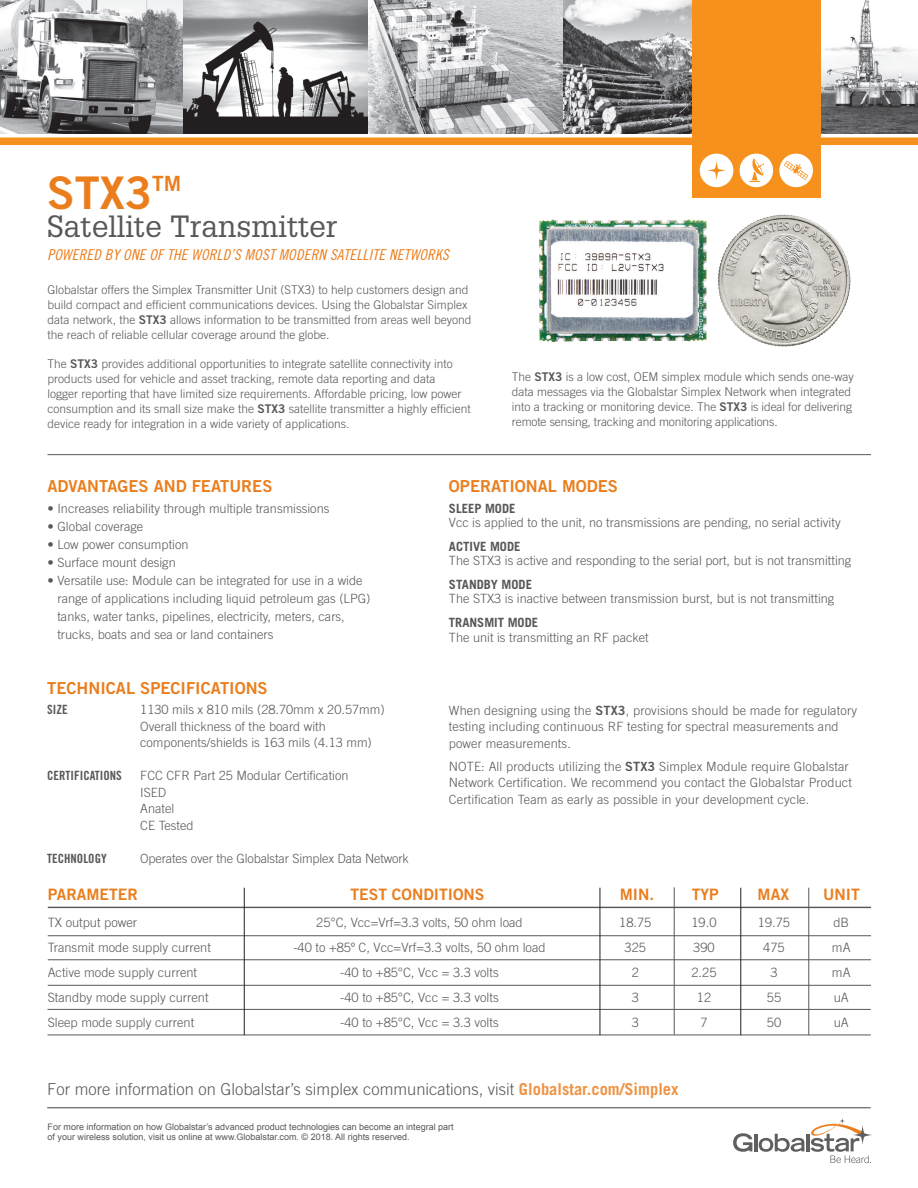
<style>
.page{position:relative;width:918px;height:1188px;background:#fff}
.page>*{position:absolute;margin:0;border:0;box-sizing:border-box;transform-origin:0 0}
.t1{font:45px "Trade Gothic Bold Two";color:#ea7e1d}
.t2{font:30px "Glypha";color:#57585a}
.t3{font:300 16.5px "Trade Gothic";color:#57585a}
.t4{font:16.5px "Trade Gothic Bold Two";color:#ea7e1d}
.t5{font:15.75px "Trade Gothic Bold Two";color:#ea7e1d}
.t6{font:15px "Trade Gothic Cond Eighteen Obl";letter-spacing:.02em;color:#ea7e1d}
.t7{font:300 12.9px "Trade Gothic";color:#57585a}
.t8{font:300 12.75px/16.5px "Trade Gothic";color:#57585a}
.t9{font:700 12.75px "Trade Gothic";color:#57585a}
.t10{font:12.75px "Trade Gothic Bold Cond Twenty";color:#57585a}
.t11{font:300 12px/15px "Trade Gothic";color:#57585a}
.t12{font:9px/10.2px "Arial";color:#57585a}
.s1{font-family:"Trade Gothic Bold Two";font-weight:400}
.s2{font-weight:700;color:#ee9445}
</style>
<div class="page">
<hr style="left:48px;top:935px;width:823px;height:1px;background:#57585a">
<hr style="left:48px;top:960px;width:823px;height:1px;background:#57585a">
<hr style="left:48px;top:985px;width:823px;height:1px;background:#57585a">
<hr style="left:48px;top:1009px;width:823px;height:1px;background:#57585a">
<hr style="left:48px;top:1035px;width:823px;height:1px;background:#57585a">
<hr style="left:48px;top:907px;width:823px;height:1px;background:#57585a">
<hr style="left:244px;top:888px;width:1px;height:147px;background:#231f20">
<hr style="left:600px;top:888px;width:1px;height:147px;background:#231f20">
<hr style="left:674px;top:887px;width:1px;height:148px;background:#57585a">
<hr style="left:741px;top:888px;width:1px;height:147px;background:#231f20">
<hr style="left:809px;top:888px;width:1px;height:147px;background:#57585a">
<hr style="left:754px;top:1134px;width:3px;height:17px;background:#5f5f62">
<svg style="left:733px;top:1133px;width:19px;height:19px"></svg>
<svg style="left:759px;top:1118px;width:113px;height:45px"></svg>
<hr style="left:47px;top:1107px;width:824px;height:1px;background:#57585a">
<hr style="left:48px;top:454px;width:823px;height:1px;background:#57585a">
<img style="left:539px;top:219px;width:168px;height:124px">
<img style="left:717px;top:214px;width:134px;height:133px">
<img style="left:0;top:0;width:343px;height:133px">
<div style="left:0;top:138px;width:918px;height:7px;background:#f6911e"></div>
<img style="left:562px;top:0;width:130px;height:133px">
<img style="left:343px;top:0;width:219px;height:133px">
<img style="left:821px;top:0;width:97px;height:133px">
<div style="left:692px;top:0;width:129px;height:197px;background:#f6911e"></div>
<svg style="left:700px;top:154px;width:113px;height:33px"></svg>
<p class="t1" style="left:47px;top:165px;width:136px">STX3<sup>TM</sup></p>
<p class="t2" style="left:47px;top:208px;width:292px">Satellite Transmitter</p>
<p class="t6" style="left:48px;top:246px;width:403px">POWERED BY ONE OF THE WORLD’S MOST MODERN SATELLITE NETWORKS</p>
<p class="t11" style="left:48px;top:282px;width:426px">Globalstar offers the Simplex Transmitter Unit (STX3) to help customers design and build compact and efficient communications devices. Using the Globalstar Simplex data network, the <span class="s1">STX3</span> allows information to be transmitted from areas well beyond the reach of reliable cellular coverage around the globe.</p>
<p class="t11" style="left:48px;top:356px;width:425px">The <span class="s1">STX3</span> provides additional opportunities to integrate satellite connectivity into products used for vehicle and asset tracking, remote data reporting and data<br>logger reporting that have limited size requirements. Affordable pricing, low power consumption and its small size make the <span class="s1">STX3</span> satellite transmitter a highly efficient device ready for integration in a wide variety of applications.</p>
<p class="t11" style="left:512px;top:369px;width:344px">The <span class="s1">STX3</span> is a low cost, OEM simplex module which sends one-way data messages via the Globalstar Simplex Network when integrated into a tracking or monitoring device. The <span class="s1">STX3</span> is ideal for delivering remote sensing, tracking and monitoring applications.</p>
<p class="t4" style="left:48px;top:476px;width:226px">ADVANTAGES AND FEATURES</p>
<p class="t4" style="left:449px;top:476px;width:171px">OPERATIONAL MODES</p>
<p class="t9" style="left:449px;top:500px;width:68px">SLEEP MODE</p>
<p class="t8" style="left:449px;top:514px;width:393px">Vcc is applied to the unit, no transmissions are pending, no serial activity</p>
<p class="t9" style="left:449px;top:538px;width:73px">ACTIVE MODE</p>
<p class="t8" style="left:449px;top:552px;width:404px">The STX3 is active and responding to the serial port, but is not transmitting</p>
<p class="t9" style="left:449px;top:577px;width:85px">STANDBY MODE</p>
<p class="t8" style="left:449px;top:590px;width:387px">The STX3 is inactive between transmission burst, but is not transmitting</p>
<p class="t9" style="left:449px;top:615px;width:91px">TRANSMIT MODE</p>
<p class="t8" style="left:449px;top:629px;width:201px">The unit is transmitting an RF packet</p>
<p class="t8" style="left:48px;top:500px;width:283px">• Increases reliability through multiple transmissions</p>
<p class="t8" style="left:48px;top:518px;width:97px">• Global coverage</p>
<p class="t8" style="left:48px;top:536px;width:142px">• Low power consumption</p>
<p class="t8" style="left:48px;top:554px;width:130px">• Surface mount design</p>
<p class="t8" style="left:57px;top:571px;width:315px;line-height:18px;text-indent:-10px">• Versatile use: Module can be integrated for use in a wide range of applications including liquid petroleum gas (LPG) tanks, water tanks, pipelines, electricity, meters, cars, trucks, boats and sea or land containers</p>
<p class="t4" style="left:47px;top:677px;width:222px">TECHNICAL SPECIFICATIONS</p>
<p class="t10" style="left:47px;top:702px;width:22px">SIZE</p>
<p class="t8" style="left:140px;top:701px;width:246px">1130 mils x 810 mils (28.70mm x 20.57mm)</p>
<p class="t8" style="left:140px;top:718px;width:233px">Overall thickness of the board with components/shields is 163 mils (4.13 mm)</p>
<p class="t10" style="left:47px;top:768px;width:76px">CERTIFICATIONS</p>
<p class="t8" style="left:140px;top:767px;width:210px">FCC CFR Part 25 Modular Certification</p>
<p class="t8" style="left:140px;top:784px;width:28px">ISED</p>
<p class="t8" style="left:140px;top:800px;width:36px">Anatel</p>
<p class="t8" style="left:140px;top:817px;width:55px">CE Tested</p>
<p class="t10" style="left:47px;top:850px;width:61px">TECHNOLOGY</p>
<p class="t8" style="left:140px;top:850px;width:270px">Operates over the Globalstar Simplex Data Network</p>
<p class="t8" style="left:449px;top:702px;width:410px">When designing using the <span class="s1">STX3</span>, provisions should be made for regulatory testing including continuous RF testing for spectral measurements and power measurements.</p>
<p class="t8" style="left:449px;top:758px;width:405px">NOTE: All products utilizing the <span class="s1">STX3</span> Simplex Module require Globalstar<br>Network Certification. We recommend you contact the Globalstar Product<br>Certification Team as early as possible in your development cycle.</p>
<p class="t5" style="left:48px;top:885px;width:92px">PARAMETER</p>
<p class="t5" style="left:350px;top:885px;width:136px">TEST CONDITIONS</p>
<p class="t5" style="left:620px;top:885px;width:36px">MIN.</p>
<p class="t5" style="left:692px;top:885px;width:29px">TYP</p>
<p class="t5" style="left:758px;top:885px;width:33px">MAX</p>
<p class="t5" style="left:823px;top:885px;width:38px">UNIT</p>
<p class="t7" style="left:48px;top:914px;width:91px">TX output power</p>
<p class="t7" style="left:316px;top:914px;width:208px">25°C, Vcc=Vrf=3.3 volts, 50 ohm load</p>
<p class="t7" style="left:619px;top:914px;width:34px">18.75</p>
<p class="t7" style="left:691px;top:914px;width:27px">19.0</p>
<p class="t7" style="left:758px;top:914px;width:34px">19.75</p>
<p class="t7" style="left:833px;top:914px;width:17px">dB</p>
<p class="t7" style="left:48px;top:939px;width:165px">Transmit mode supply current</p>
<p class="t7" style="left:293px;top:939px;width:254px">-40 to +85º C, Vcc=Vrf=3.3 volts, 50 ohm load</p>
<p class="t7" style="left:625px;top:939px;width:23px">325</p>
<p class="t7" style="left:693px;top:939px;width:23px">390</p>
<p class="t7" style="left:763px;top:939px;width:23px">475</p>
<p class="t7" style="left:832px;top:939px;width:20px">mA</p>
<p class="t7" style="left:48px;top:964px;width:151px">Active mode supply current</p>
<p class="t7" style="left:340px;top:964px;width:160px">-40 to +85°C, Vcc = 3.3 volts</p>
<p class="t7" style="left:632px;top:964px;width:9px">2</p>
<p class="t7" style="left:691px;top:964px;width:27px">2.25</p>
<p class="t7" style="left:770px;top:964px;width:9px">3</p>
<p class="t7" style="left:832px;top:964px;width:20px">mA</p>
<p class="t7" style="left:48px;top:990px;width:162px">Standby mode supply current</p>
<p class="t7" style="left:340px;top:990px;width:160px">-40 to +85°C, Vcc = 3.3 volts</p>
<p class="t7" style="left:632px;top:990px;width:9px">3</p>
<p class="t7" style="left:697px;top:990px;width:16px">12</p>
<p class="t7" style="left:767px;top:990px;width:16px">55</p>
<p class="t7" style="left:834px;top:990px;width:17px">uA</p>
<p class="t7" style="left:48px;top:1015px;width:148px">Sleep mode supply current</p>
<p class="t7" style="left:340px;top:1015px;width:160px">-40 to +85°C, Vcc = 3.3 volts</p>
<p class="t7" style="left:632px;top:1015px;width:9px">3</p>
<p class="t7" style="left:700px;top:1015px;width:9px">7</p>
<p class="t7" style="left:767px;top:1015px;width:16px">50</p>
<p class="t7" style="left:834px;top:1015px;width:17px">uA</p>
<p class="t3" style="left:47px;top:1080px;width:633px">For more information on Globalstar’s simplex communications, visit <span class="s2">Globalstar.com/Simplex</span></p>
<p class="t12" style="left:48px;top:1122px;width:408px">For more information on how Globalstar’s advanced product technologies can become an integral part of your wireless solution, visit us online at www.Globalstar.com. © 2018. All rights reserved.</p>
</div>
